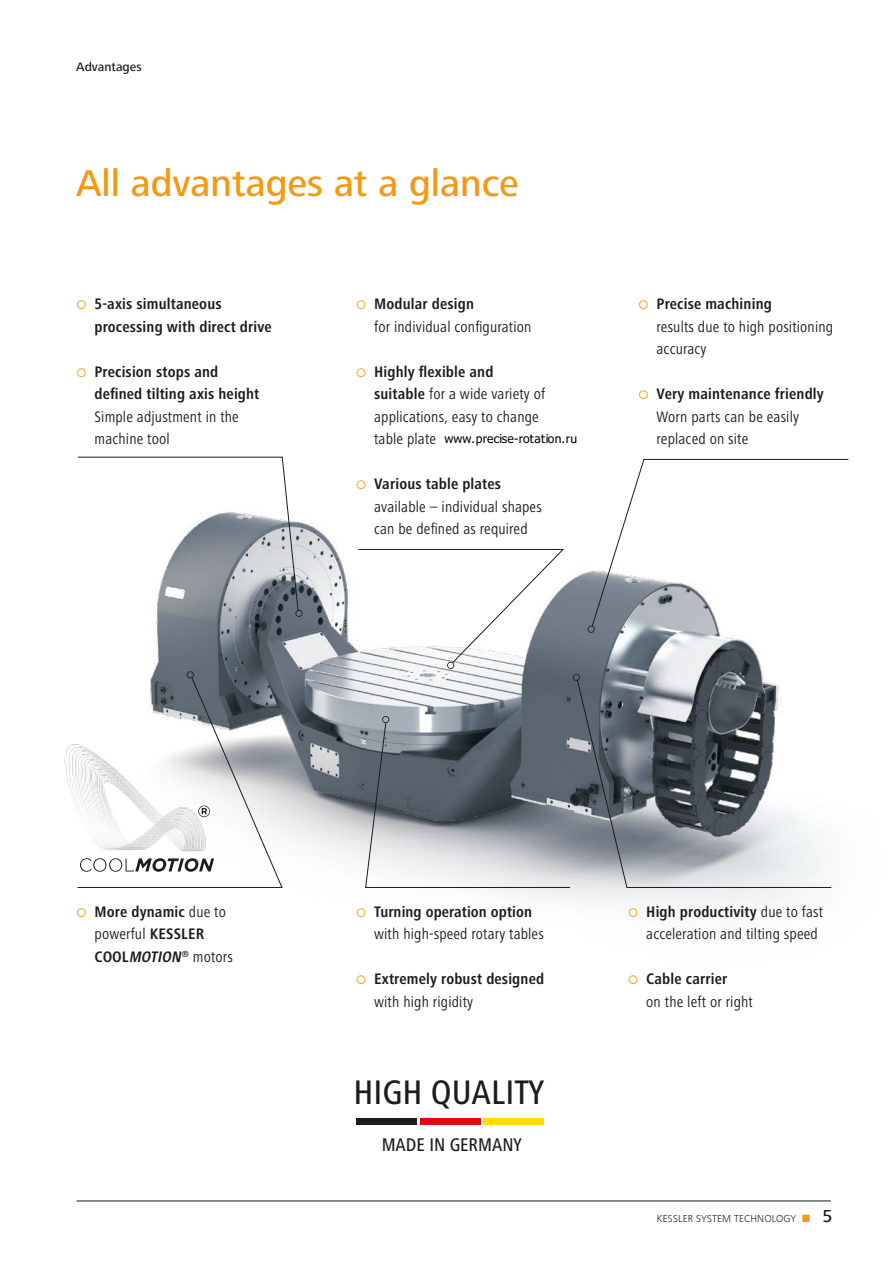
<style>
.page{position:relative;width:893px;height:1263px;background:#fff}
.page>*{position:absolute;margin:0;border:0;box-sizing:border-box;transform-origin:0 0}
.t1{font:500 38.55px "Frutiger K2";letter-spacing:.005em;color:#f39913}
.t2{font:35.25px "Frutiger K2 Medium Cond";letter-spacing:.005em;color:#1c1c1b}
.t3{font:19.05px "Frutiger K2 Medium Cond";letter-spacing:.005em;color:#1c1c1b}
.t4{font:15.75px/22.5px "Frutiger K1 Regular Cond";letter-spacing:.015em;color:#1c1c1b}
.t5{font:15.75px/22.5px "Frutiger K3 Bold Cond";letter-spacing:.015em;color:#1c1c1b}
.t6{font:italic 15.75px "Frutiger K3 Bold Cond";color:#1c1c1b}
.t7{font:14.55px "Tahoma";letter-spacing:.01em;color:#000}
.t8{font:500 12.75px "Frutiger K2";letter-spacing:.005em;color:#1c1c1b}
.t9{font:300 10.5px "Frutiger K6";letter-spacing:.02em;color:#1c1c1b}
.s1{font-family:"Frutiger K3 Bold Cond"}
.s2{font-family:"Frutiger K1 Regular Cond"}
.s3{font-style:normal}
.s4{font-family:"Frutiger K1 Regular Cond";font-style:normal}
.s5{color:#f39913}
.s6{font-family:"Frutiger K2";font-weight:500;font-size:18px}
</style>
<div class="page">
<img style="left:154px;top:458px;width:694px;height:448px">
<hr style="left:77px;top:1200px;width:754px;height:1px;background:#1c1c1b">
<div style="left:357px;top:1118px;width:60px;height:6px;background:#1c1c1b"></div>
<div style="left:420px;top:1118px;width:60px;height:6px;background:#e30513"></div>
<div style="left:484px;top:1118px;width:60px;height:6px;background:#fd0"></div>
<svg style="left:358px;top:549px;width:207px;height:120px"></svg>
<svg style="left:365px;top:716px;width:206px;height:172px;background:#878d94"></svg>
<svg style="left:588px;top:459px;width:261px;height:174px"></svg>
<svg style="left:576px;top:679px;width:256px;height:209px"></svg>
<svg style="left:573px;top:674px;width:7px;height:7px"></svg>
<svg style="left:77px;top:456px;width:226px;height:161px"></svg>
<svg style="left:77px;top:671px;width:206px;height:217px"></svg>
<img style="left:64px;top:744px;width:137px;height:38px">
<img style="left:68px;top:747px;width:133px;height:60px">
<img style="left:75px;top:752px;width:123px;height:55px">
<img style="left:76px;top:754px;width:120px;height:96px">
<img style="left:80px;top:756px;width:116px;height:94px">
<img style="left:82px;top:759px;width:113px;height:91px">
<img style="left:86px;top:760px;width:108px;height:92px">
<img style="left:87px;top:762px;width:105px;height:90px">
<img style="left:90px;top:765px;width:100px;height:87px">
<img style="left:92px;top:766px;width:98px;height:86px">
<img style="left:93px;top:770px;width:96px;height:82px">
<img style="left:94px;top:771px;width:94px;height:81px">
<img style="left:98px;top:772px;width:88px;height:80px">
<img style="left:99px;top:776px;width:87px;height:76px">
<img style="left:99px;top:777px;width:85px;height:73px">
<img style="left:100px;top:778px;width:83px;height:72px">
<img style="left:102px;top:782px;width:80px;height:68px">
<img style="left:112px;top:807px;width:94px;height:43px">
<img style="left:114px;top:808px;width:92px;height:42px">
<img style="left:116px;top:810px;width:86px;height:42px">
<img style="left:117px;top:812px;width:84px;height:40px">
<img style="left:118px;top:813px;width:82px;height:39px">
<img style="left:123px;top:814px;width:75px;height:38px">
<img style="left:124px;top:816px;width:72px;height:36px">
<img style="left:126px;top:818px;width:69px;height:34px">
<img style="left:128px;top:819px;width:66px;height:33px">
<img style="left:130px;top:820px;width:2px;height:32px">
<img style="left:132px;top:820px;width:60px;height:32px">
<img style="left:134px;top:822px;width:56px;height:30px">
<img style="left:135px;top:824px;width:54px;height:28px">
<img style="left:138px;top:825px;width:50px;height:27px">
<img style="left:140px;top:826px;width:48px;height:26px">
<img style="left:141px;top:826px;width:45px;height:26px">
<svg style="left:357px;top:480px;width:8px;height:9px"></svg>
<p class="t8" style="left:76px;top:60px;width:67px">Advantages</p>
<h1 class="t1" style="left:76px;top:162px;width:444px">All advantages at a glance</h1>
<p class="t5" style="left:95px;top:293px;width:179px">5-axis simultaneous processing with direct drive</p>
<p class="t5" style="left:95px;top:360px;width:166px">Precision stops and defned tilting axis height</p>
<p class="t4" style="left:95px;top:405px;width:146px">Simple adjustment in the machine tool</p>
<p class="t5" style="left:374px;top:293px;width:101px">Modular design</p>
<p class="t4" style="left:374px;top:315px;width:159px">for individual confguration</p>
<p class="t5" style="left:374px;top:360px;width:121px">Highly fexible and</p>
<p class="t4" style="left:374px;top:383px;width:172px"><span class="s1">suitable</span> for a wide variety of applications, easy to change table plate</p>
<p class="t5" style="left:374px;top:473px;width:128px">Various table plates</p>
<p class="t4" style="left:374px;top:495px;width:169px">available – individual shapes can be defned as required</p>
<p class="t7" style="left:444px;top:434px;width:134px">www.precise-rotation.ru</p>
<p class="t5" style="left:657px;top:293px;width:117px">Precise machining</p>
<p class="t4" style="left:657px;top:315px;width:178px">results due to high positioning accuracy</p>
<p class="t5" style="left:657px;top:383px;width:169px">Very maintenance friendly</p>
<p class="t4" style="left:657px;top:405px;width:144px">Worn parts can be easily replaced on site</p>
<p class="t5" style="left:95px;top:900px;width:133px">More dynamic <span class="s2">due to</span></p>
<p class="t4" style="left:95px;top:923px;width:111px">powerful <span class="s1">KESSLER</span></p>
<p class="t6" style="left:95px;top:948px;width:140px"><span class="s3">COOL</span>MOTION<sup>®</sup> <span class="s4">motors</span></p>
<p class="t5" style="left:374px;top:900px;width:159px">Turning operation option</p>
<p class="t4" style="left:374px;top:923px;width:171px">with high-speed rotary tables</p>
<p class="t5" style="left:374px;top:968px;width:171px">Extremely robust designed</p>
<p class="t4" style="left:374px;top:990px;width:100px">with high rigidity</p>
<h2 class="t2" style="left:353px;top:1072px;width:192px">HIGH QUALITY</h2>
<p class="t3" style="left:382px;top:1134px;width:142px">MADE IN GERMANY</p>
<p class="t5" style="left:646px;top:900px;width:178px">High productivity <span class="s2">due to fast</span></p>
<p class="t4" style="left:646px;top:923px;width:173px">acceleration and tilting speed</p>
<p class="t5" style="left:646px;top:968px;width:82px">Cable carrier</p>
<p class="t4" style="left:646px;top:990px;width:108px">on the left or right</p>
<p class="t9" style="left:657px;top:1213px;width:177px">KESSLER SYSTEM TECHNOLOGY <span class="s5">■</span> <span class="s6">5</span></p>
</div>
